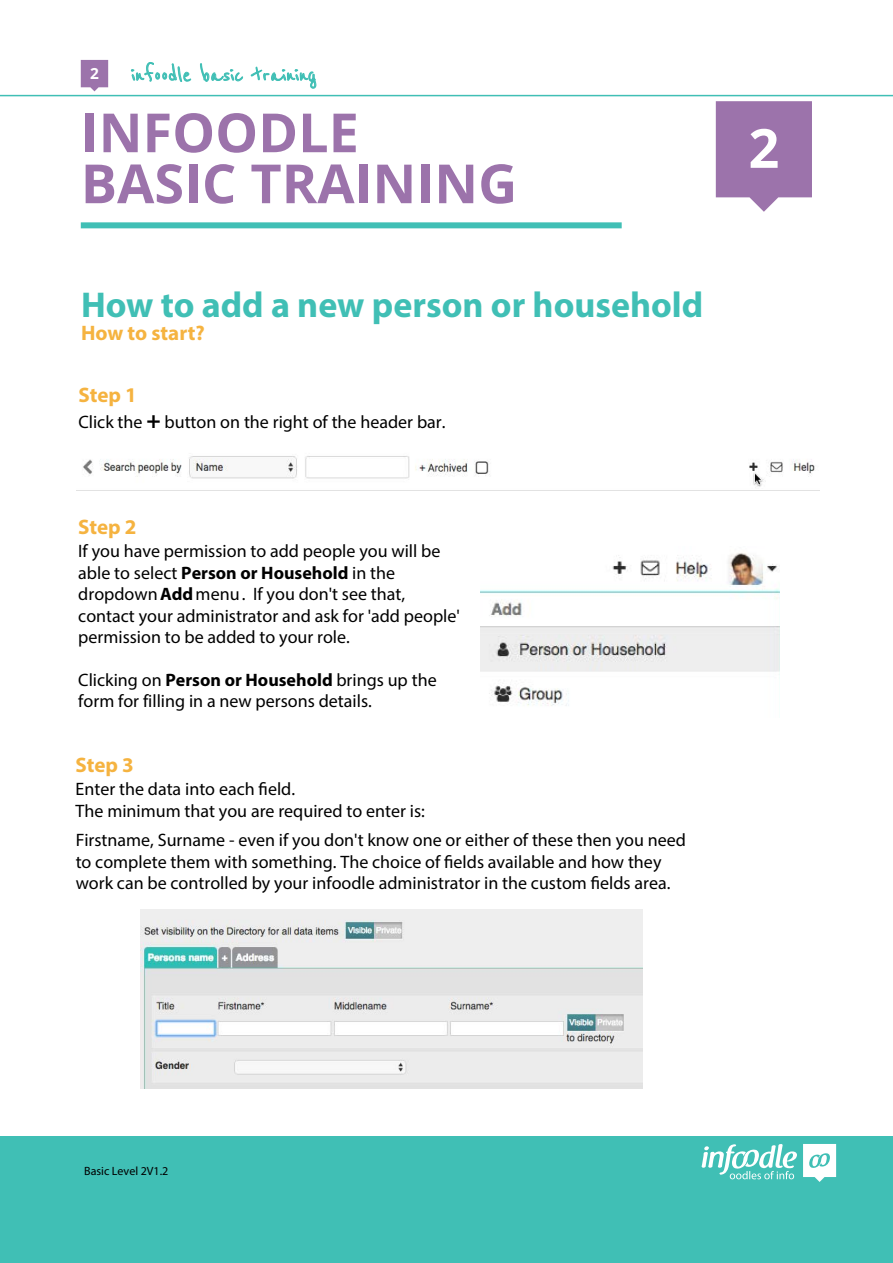
<style>
.page{position:relative;width:893px;height:1263px;background:#fff}
.page>*{position:absolute;margin:0;border:0;box-sizing:border-box;transform-origin:0 0}
.t1{font:700 54px/51px "Open Sans";color:#9c73ab}
.t2{font:700 54px "Open Sans";color:#fff}
.t3{font:700 36px "Myriad Pro";color:#40bfb5}
.t4{font:25.2px "Reenie Beanie";color:#40bfb5}
.t5{font:700 21px "Myriad Pro";letter-spacing:-.005em;color:#f5b340}
.t6{font:18px/21.6px "Myriad Pro";color:#000}
.t7{font:700 15.45px "Open Sans";color:#fff}
.t8{font:12px "Myriad Pro";color:#000}
.s1{font-weight:700;font-size:24px}
.s2{font-weight:700}
</style>
<div class="page">
<div style="left:0;top:1136px;width:893px;height:127px;background:#40bfb5"></div>
<svg style="left:701px;top:1144px;width:96px;height:35px"></svg>
<svg style="left:803px;top:1144px;width:33px;height:38px"></svg>
<svg style="left:716px;top:101px;width:96px;height:111px;background:#a782b4"></svg>
<div style="left:81px;top:222px;width:541px;height:6px;background:#40bfb5"></div>
<svg style="left:81px;top:60px;width:27px;height:31px"></svg>
<svg style="left:130px;top:62px;width:62px;height:20px"></svg>
<svg style="left:200px;top:63px;width:43px;height:19px"></svg>
<svg style="left:250px;top:66px;width:67px;height:23px"></svg>
<hr style="left:0;top:95px;width:893px;height:1px;background:#40bfb5">
<img style="left:83px;top:456px;width:732px;height:32px">
<img style="left:481px;top:553px;width:299px;height:153px">
<img style="left:140px;top:909px;width:502px;height:179px">
<p class="t7" style="left:90px;top:62px;width:10px">2</p>
<h3 class="t4" style="left:131px;top:61px;width:186px">infoodle basic training</h3>
<h1 class="t1" style="left:81px;top:106px;width:438px">INFOODLE<br>BASIC TRAINING</h1>
<h2 class="t3" style="left:81px;top:282px;width:624px">How to add a new person or household</h2>
<p class="t5" style="left:81px;top:319px;width:125px">How to start?</p>
<p class="t5" style="left:79px;top:381px;width:60px">Step 1</p>
<p class="t6" style="left:78px;top:411px;width:369px">Click the <span class="s1">+</span> button on the right of the header bar.</p>
<p class="t5" style="left:78px;top:513px;width:60px">Step 2</p>
<p class="t6" style="left:78px;top:540px;width:383px">If you have permission to add people you will be able to select <span class="s2">Person or Household</span> in the dropdown <span class="s2">Add</span>menu . If you don't see that, contact your administrator and ask for 'add people' permission to be added to your role.</p>
<p class="t6" style="left:78px;top:669px;width:360px">Clicking on <span class="s2">Person or Household</span> brings up the form for filling in a new persons details.</p>
<p class="t5" style="left:76px;top:751px;width:60px">Step 3</p>
<p class="t6" style="left:76px;top:778px;width:351px">Enter the data into each field.<br>The minimum that you are required to enter is:</p>
<p class="t6" style="left:76px;top:829px;width:612px">Firstname, Surname - even if you don't know one or either of these then you need to complete them with something. The choice of fields available and how they work can be controlled by your infoodle administrator in the custom fields area.</p>
<h1 class="t2" style="left:748px;top:110px;width:32px">2</h1>
<p class="t8" style="left:84px;top:1163px;width:86px">Basic Level 2V1.2</p>
</div>
